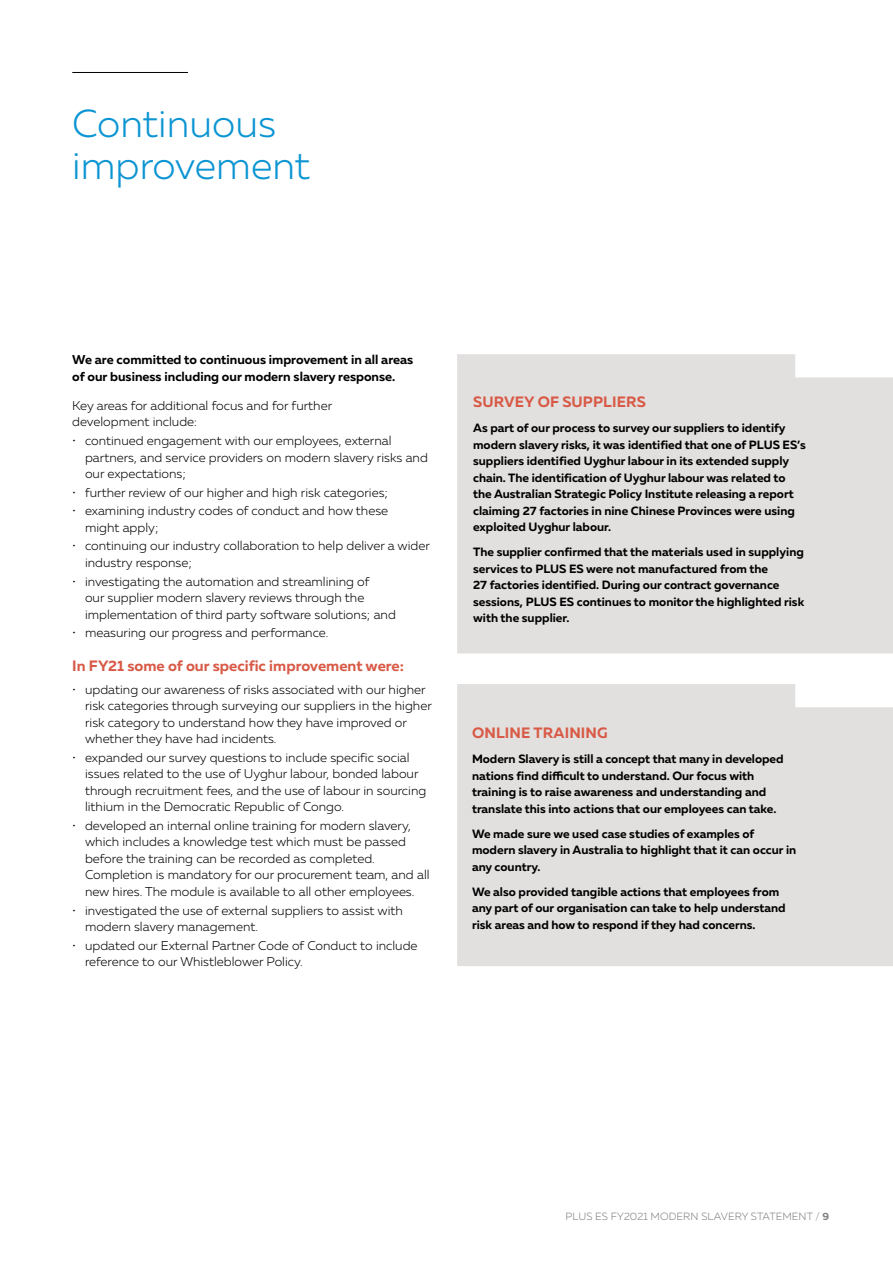
<style>
.page{position:relative;width:893px;height:1263px;background:#fff}
.page>*{position:absolute;margin:0;border:0;box-sizing:border-box;transform-origin:0 0}
.t1{font:300 39px/42px "Muller";color:#0c95d3}
.t2{font:700 15px "Muller";color:#d85a46}
.t3{font:300 12.75px/16.5px "Muller";color:#000}
.t4{font:700 12.75px/16.5px "Muller";color:#000}
.t5{font:700 12px/16.5px "Muller";color:#000}
.t6{font:300 10.5px "Muller";letter-spacing:.01em;color:#808285}
.s1{font-weight:700}
</style>
<div class="page">
<div style="left:457px;top:354px;width:436px;height:299px;background:#e2e0df"></div>
<div style="left:457px;top:684px;width:436px;height:282px;background:#e2e0df"></div>
<hr style="left:72px;top:72px;width:116px;height:1px;background:#000">
<h1 class="t1" style="left:72px;top:102px;width:239px">Continuous improvement</h1>
<p class="t4" style="left:72px;top:351px;width:343px">We are committed to continuous improvement in all areas of our business including our modern slavery response.</p>
<p class="t3" style="left:72px;top:397px;width:261px">Key areas for additional focus and for further development include:</p>
<p class="t3" style="left:85px;top:432px;width:344px;text-indent:-13px">• continued engagement with our employees, external partners, and service providers on modern slavery risks and our expectations;</p>
<p class="t3" style="left:72px;top:484px;width:317px">• further review of our higher and high risk categories;</p>
<p class="t3" style="left:85px;top:502px;width:305px;text-indent:-13px">• examining industry codes of conduct and how these might apply;</p>
<p class="t3" style="left:85px;top:538px;width:346px;text-indent:-13px">• continuing our industry collaboration to help deliver a wider industry response;</p>
<p class="t3" style="left:85px;top:573px;width:312px;text-indent:-13px">• investigating the automation and streamlining of<br>our supplier modern slavery reviews through the implementation of third party software solutions; and</p>
<p class="t3" style="left:72px;top:624px;width:258px">• measuring our progress and performance.</p>
<p class="t2" style="left:72px;top:656px;width:333px">In FY21 some of our specific improvement were:</p>
<p class="t3" style="left:85px;top:681px;width:348px;text-indent:-13px">• updating our awareness of risks associated with our higher risk categories through surveying our suppliers in the higher risk category to understand how they have improved or whether they have had incidents.</p>
<p class="t3" style="left:85px;top:749px;width:343px;text-indent:-13px">• expanded our survey questions to include specific social issues related to the use of Uyghur labour, bonded labour through recruitment fees, and the use of labour in sourcing lithium in the Democratic Republic of Congo.</p>
<p class="t3" style="left:85px;top:817px;width:346px;text-indent:-13px">• developed an internal online training for modern slavery, which includes a knowledge test which must be passed before the training can be recorded as completed.<br>Completion is mandatory for our procurement team, and all new hires. The module is available to all other employees.</p>
<p class="t3" style="left:85px;top:902px;width:319px;text-indent:-13px">• investigated the use of external suppliers to assist with modern slavery management.</p>
<p class="t3" style="left:85px;top:937px;width:334px;text-indent:-13px">• updated our External Partner Code of Conduct to include reference to our Whistleblower Policy.</p>
<p class="t2" style="left:473px;top:393px;width:174px">SURVEY OF SUPPLIERS</p>
<p class="t5" style="left:473px;top:420px;width:334px">As part of our process to survey our suppliers to identify modern slavery risks, it was identified that one of PLUS ES’s suppliers identified Uyghur labour in its extended supply chain. The identification of Uyghur labour was related to the Australian Strategic Policy Institute releasing a report claiming 27 factories in nine Chinese Provinces were using exploited Uyghur labour.</p>
<p class="t5" style="left:473px;top:544px;width:333px">The supplier confirmed that the materials used in supplying services to PLUS ES were not manufactured from the<br>27 factories identified. During our contract governance sessions, PLUS ES continues to monitor the highlighted risk with the supplier.</p>
<p class="t2" style="left:472px;top:724px;width:137px">ONLINE TRAINING</p>
<p class="t5" style="left:472px;top:751px;width:313px">Modern Slavery is still a concept that many in developed nations find difficult to understand. Our focus with training is to raise awareness and understanding and translate this into actions that our employees can take.</p>
<p class="t5" style="left:472px;top:825px;width:326px">We made sure we used case studies of examples of modern slavery in Australia to highlight that it can occur in any country.</p>
<p class="t5" style="left:472px;top:883px;width:315px">We also provided tangible actions that employees from any part of our organisation can take to help understand risk areas and how to respond if they had concerns.</p>
<p class="t6" style="left:566px;top:1210px;width:265px">PLUS ES FY2021 MODERN SLAVERY STATEMENT / <span class="s1">9</span></p>
</div>
